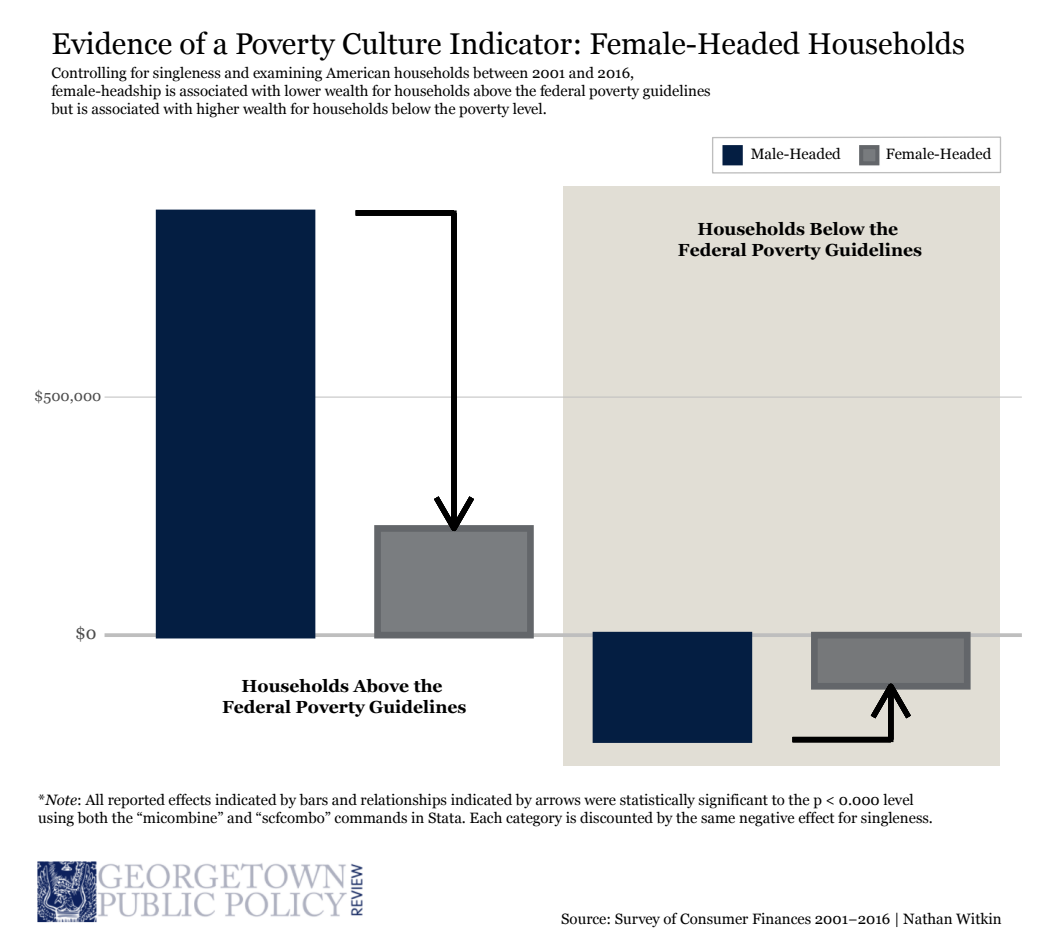
<style>
.page{position:relative;width:1063px;height:938px;background:#fff}
.page>*{position:absolute;margin:0;border:0;box-sizing:border-box;transform-origin:0 0}
.t1{font:30px "Georgia";color:#000}
.t2{font:700 17.5px/21px "Georgia";color:#000;text-align:center}
.t3{font:17.5px "Georgia";color:#4d4d4d}
.t4{font:15px/18px "Georgia";color:#000}
.t5{font:15px "Georgia";color:#4d4d4d}
.s1{font-style:italic}
</style>
<div class="page">
<div style="left:563px;top:187px;width:437px;height:579px;background:#e1ded5"></div>
<svg style="left:104px;top:633px;width:917px;height:4px"></svg>
<hr style="left:104px;top:396px;width:917px;height:1px;background:#bebebe">
<div style="left:156px;top:209px;width:159px;height:429px;background:#041e42"></div>
<div style="left:377px;top:528px;width:153px;height:107px;background:#7a7d80"></div>
<div style="left:374px;top:525px;width:160px;height:113px;border:7px solid #63666a"></div>
<div style="left:592px;top:631px;width:160px;height:112px;background:#041e42;border:7px solid #041e42"></div>
<div style="left:814px;top:635px;width:153px;height:51px;background:#76787a"></div>
<div style="left:811px;top:631px;width:159px;height:58px;border:7px solid #63666a"></div>
<div style="left:356px;top:210px;width:98px;height:6px;background:#000"></div>
<div style="left:451px;top:210px;width:5px;height:316px;background:#000"></div>
<svg style="left:429px;top:490px;width:50px;height:43px"></svg>
<div style="left:888px;top:688px;width:5px;height:54px;background:#000"></div>
<svg style="left:865px;top:681px;width:50px;height:43px"></svg>
<div style="left:792px;top:737px;width:98px;height:5px;background:#000"></div>
<svg style="left:712px;top:136px;width:289px;height:38px"></svg>
<svg style="left:857px;top:144px;width:23px;height:23px"></svg>
<div style="left:861px;top:147px;width:16px;height:16px;background:#787b7e"></div>
<div style="left:859px;top:145px;width:20px;height:20px;border:4px solid #63666a"></div>
<svg style="left:721px;top:144px;width:23px;height:23px"></svg>
<div style="left:722px;top:145px;width:20px;height:20px;background:#041e42;border:4px solid #041e42"></div>
<img style="left:37px;top:861px;width:326px;height:62px">
<h1 class="t1" style="left:51px;top:22px;width:915px">Evidence of a Poverty Culture Indicator: Female-Headed Households</h1>
<p class="t4" style="left:51px;top:63px;width:661px">Controlling for singleness and examining American households between 2001 and 2016, female-headship is associated with lower wealth for households above the federal poverty guidelines but is associated with higher wealth for households below the poverty level.</p>
<p class="t4" style="left:750px;top:144px;width:92px">Male-Headed</p>
<p class="t4" style="left:885px;top:144px;width:107px">Female-Headed</p>
<p class="t5" style="left:34px;top:385px;width:69px">$500,000</p>
<p class="t3" style="left:75px;top:620px;width:23px">$0</p>
<p class="t2" style="left:222px;top:674px;width:246px">Households Above the<br>Federal Poverty Guidelines</p>
<p class="t2" style="left:678px;top:217px;width:246px">Households Below the<br>Federal Poverty Guidelines</p>
<p class="t4" style="left:38px;top:790px;width:896px">*<span class="s1">Note</span>: All reported effects indicated by bars and relationships indicated by arrows were statistically significant to the p &lt; 0.000 level using both the “micombine” and “scfcombo” commands in Stata. Each category is discounted by the same negative effect for singleness.</p>
<p class="t4" style="left:561px;top:909px;width:442px">Source: Survey of Consumer Finances 2001−2016 | Nathan Witkin</p>
</div>
